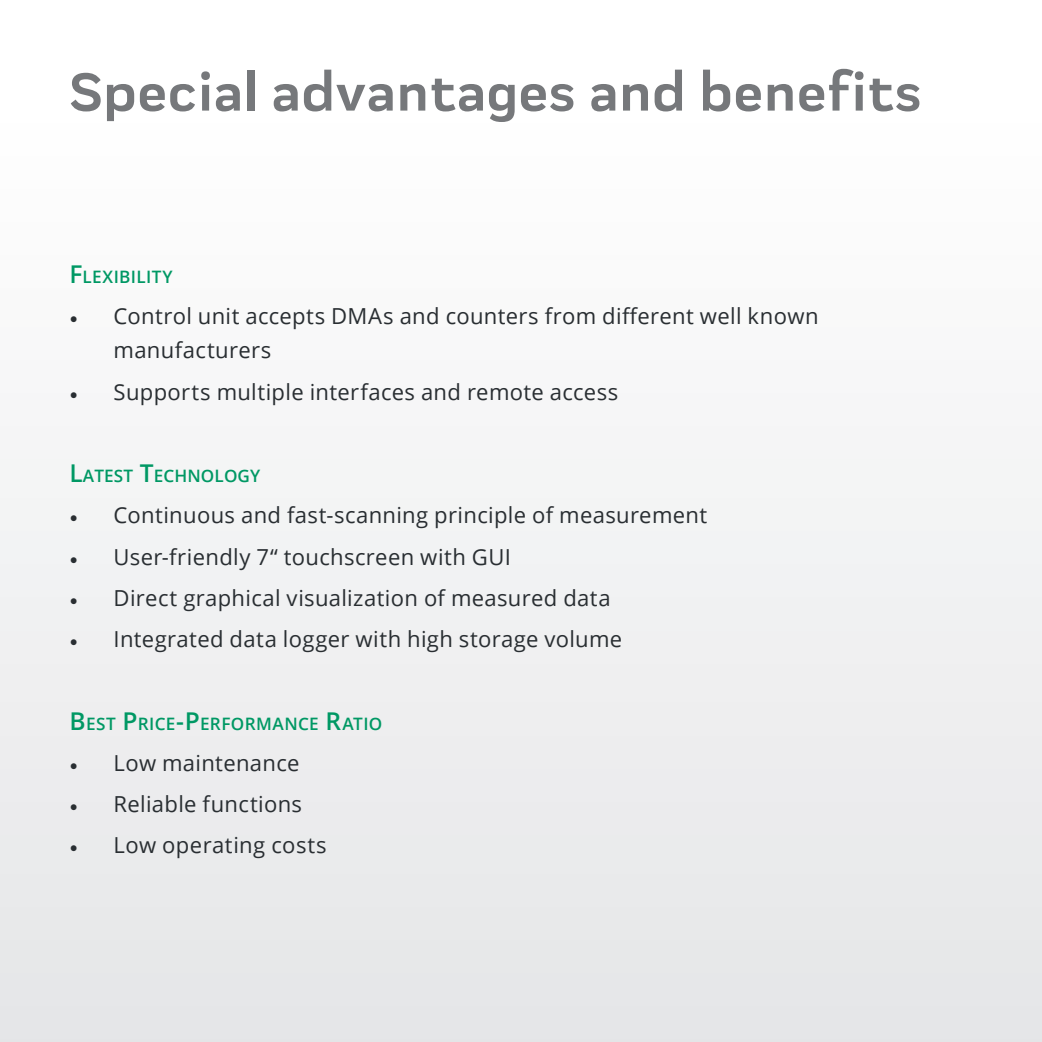
<style>
.page{position:relative;width:1042px;height:1042px;background:#fff}
.page>*{position:absolute;margin:0;border:0;box-sizing:border-box;transform-origin:0 0}
.Einf__Abs{font:700 55.12px "Praktika";letter-spacing:.02em;color:#76787b}
.t1{font:22.05px/34.3px "Open Sans";letter-spacing:.015em;color:#292e32}
.t2{font:600 17.15px "Open Sans";letter-spacing:.015em;color:#009864}
.s1{font-size:24.5px}
.s2{font-family:"Minion Pro"}
</style>
<div class="page">
<div style="left:0;top:0;width:1042px;height:1042px;background:linear-gradient(to right,#f3f3f4,#f3f3f4)"></div>
<p class="Einf__Abs" style="left:69px;top:49px;width:853px">Special advantages and benefits</p>
<p class="t2" style="left:69px;top:265px;width:105px"><span class="s1">F</span>LEXIBILITY</p>
<p class="t1" style="left:114px;top:298px;width:706px;text-indent:-44px"><span class="s2">•</span> Control unit accepts DMAs and counters from different well known manufacturers</p>
<p class="t1" style="left:69px;top:374px;width:550px"><span class="s2">•</span> Supports multiple interfaces and remote access</p>
<p class="t2" style="left:69px;top:464px;width:192px"><span class="s1">L</span>ATEST <span class="s1">T</span>ECHNOLOGY</p>
<p class="t1" style="left:69px;top:497px;width:639px"><span class="s2">•</span> Continuous and fast-scanning principle of measurement</p>
<p class="t1" style="left:69px;top:539px;width:443px"><span class="s2">•</span> User-friendly 7“ touchscreen with GUI</p>
<p class="t1" style="left:69px;top:580px;width:543px"><span class="s2">•</span> Direct graphical visualization of measured data</p>
<p class="t1" style="left:69px;top:621px;width:554px"><span class="s2">•</span> Integrated data logger with high storage volume</p>
<p class="t2" style="left:69px;top:711px;width:314px"><span class="s1">B</span> EST <span class="s1">P</span>RICE<span class="s1">-P</span>ERFORMANCE <span class="s1">R</span>ATIO</p>
<p class="t1" style="left:69px;top:745px;width:231px"><span class="s2">•</span> Low maintenance</p>
<p class="t1" style="left:69px;top:786px;width:234px"><span class="s2">•</span> Reliable functions</p>
<p class="t1" style="left:69px;top:827px;width:259px"><span class="s2">•</span> Low operating costs</p>
</div>
